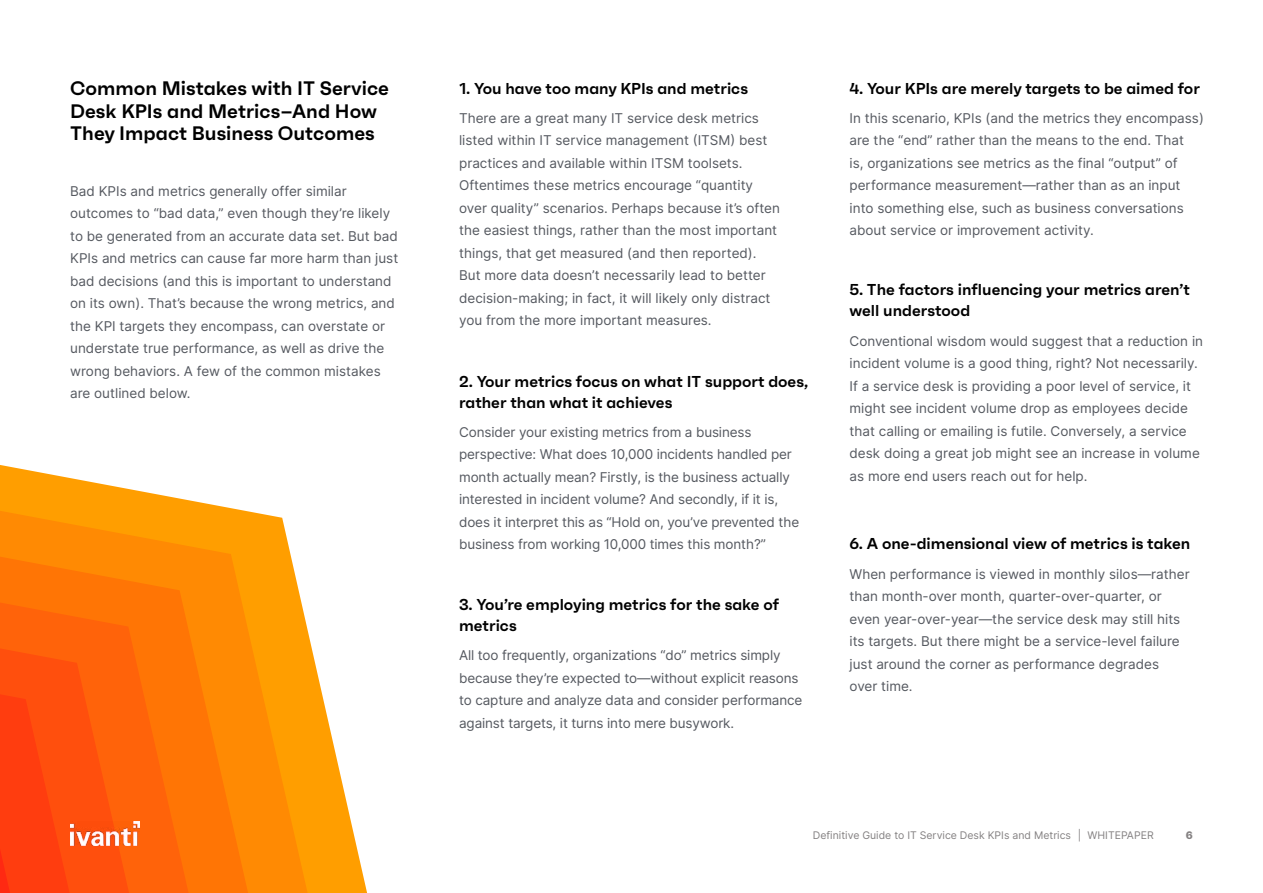
<style>
.page{position:relative;width:1263px;height:893px;background:#fff}
.page>*{position:absolute;margin:0;border:0;box-sizing:border-box;transform-origin:0 0}
.t1{font:600 19.5px/22.5px "Faktum";color:#000}
.t2{font:600 15.75px/21px "Faktum";color:#000}
.t3{font:13.5px/22.5px "Inter";color:#555960}
.t4{font:10.5px "Inter";color:#848182}
.t5{font:800 10.5px "Inter";color:#848182}
</style>
<div class="page">
<svg style="left:0;top:465px;width:367px;height:428px"></svg>
<svg style="left:0;top:511px;width:308px;height:382px;background:#ff9a0d"></svg>
<svg style="left:0;top:557px;width:248px;height:336px;background:#ff8003"></svg>
<svg style="left:0;top:602px;width:189px;height:291px;background:#ff6b07"></svg>
<svg style="left:0;top:648px;width:129px;height:245px;background:#ff4d0c"></svg>
<img style="left:70px;top:821px;width:69px;height:25px">
<h1 class="t1" style="left:70px;top:77px;width:320px">Common Mistakes with IT Service<br>Desk KPIs and Metrics–And How<br>They Impact Business Outcomes</h1>
<p class="t3" style="left:70px;top:179px;width:330px">Bad KPIs and metrics generally offer similar outcomes to “bad data,” even though they’re likely to be generated from an accurate data set. But bad KPIs and metrics can cause far more harm than just bad decisions (and this is important to understand on its own). That’s because the wrong metrics, and the KPI targets they encompass, can overstate or understate true performance, as well as drive the wrong behaviors. A few of the common mistakes are outlined below.</p>
<p class="t2" style="left:459px;top:77px;width:290px">1. You have too many KPIs and metrics</p>
<p class="t3" style="left:459px;top:106px;width:322px">There are a great many IT service desk metrics listed within IT service management (ITSM) best practices and available within ITSM toolsets.<br>Oftentimes these metrics encourage “quantity over quality” scenarios. Perhaps because it’s often the easiest things, rather than the most important things, that get measured (and then reported).<br>But more data doesn’t necessarily lead to better decision-making; in fact, it will likely only distract you from the more important measures.</p>
<p class="t2" style="left:459px;top:370px;width:351px">2. Your metrics focus on what IT support does, rather than what it achieves</p>
<p class="t3" style="left:459px;top:420px;width:342px">Consider your existing metrics from a business perspective: What does 10,000 incidents handled per month actually mean? Firstly, is the business actually interested in incident volume? And secondly, if it is, does it interpret this as “Hold on, you’ve prevented the business from working 10,000 times this month?”</p>
<p class="t2" style="left:459px;top:593px;width:321px">3. You’re employing metrics for the sake of metrics</p>
<p class="t3" style="left:459px;top:644px;width:345px">All too frequently, organizations “do” metrics simply because they’re expected to—without explicit reasons to capture and analyze data and consider performance against targets, it turns into mere busywork.</p>
<p class="t2" style="left:849px;top:77px;width:352px">4. Your KPIs are merely targets to be aimed for</p>
<p class="t3" style="left:849px;top:106px;width:356px">In this scenario, KPIs (and the metrics they encompass) are the “end” rather than the means to the end. That<br>is, organizations see metrics as the final “output” of performance measurement—rather than as an input into something else, such as business conversations about service or improvement activity.</p>
<p class="t2" style="left:849px;top:279px;width:342px">5. The factors influencing your metrics aren’t well understood</p>
<p class="t3" style="left:849px;top:329px;width:355px">Conventional wisdom would suggest that a reduction in incident volume is a good thing, right? Not necessarily.<br>If a service desk is providing a poor level of service, it might see incident volume drop as employees decide that calling or emailing is futile. Conversely, a service desk doing a great job might see an increase in volume as more end users reach out for help.</p>
<p class="t2" style="left:849px;top:533px;width:342px">6. A one-dimensional view of metrics is taken</p>
<p class="t3" style="left:849px;top:562px;width:342px">When performance is viewed in monthly silos—rather than month-over month, quarter-over-quarter, or even year-over-year—the service desk may still hits its targets. But there might be a service-level failure just around the corner as performance degrades over time.</p>
<p class="t4" style="left:813px;top:828px;width:342px">Definitive Guide to IT Service Desk KPIs and Metrics | WHITEPAPER</p>
<p class="t5" style="left:1186px;top:828px;width:9px">6</p>
</div>
